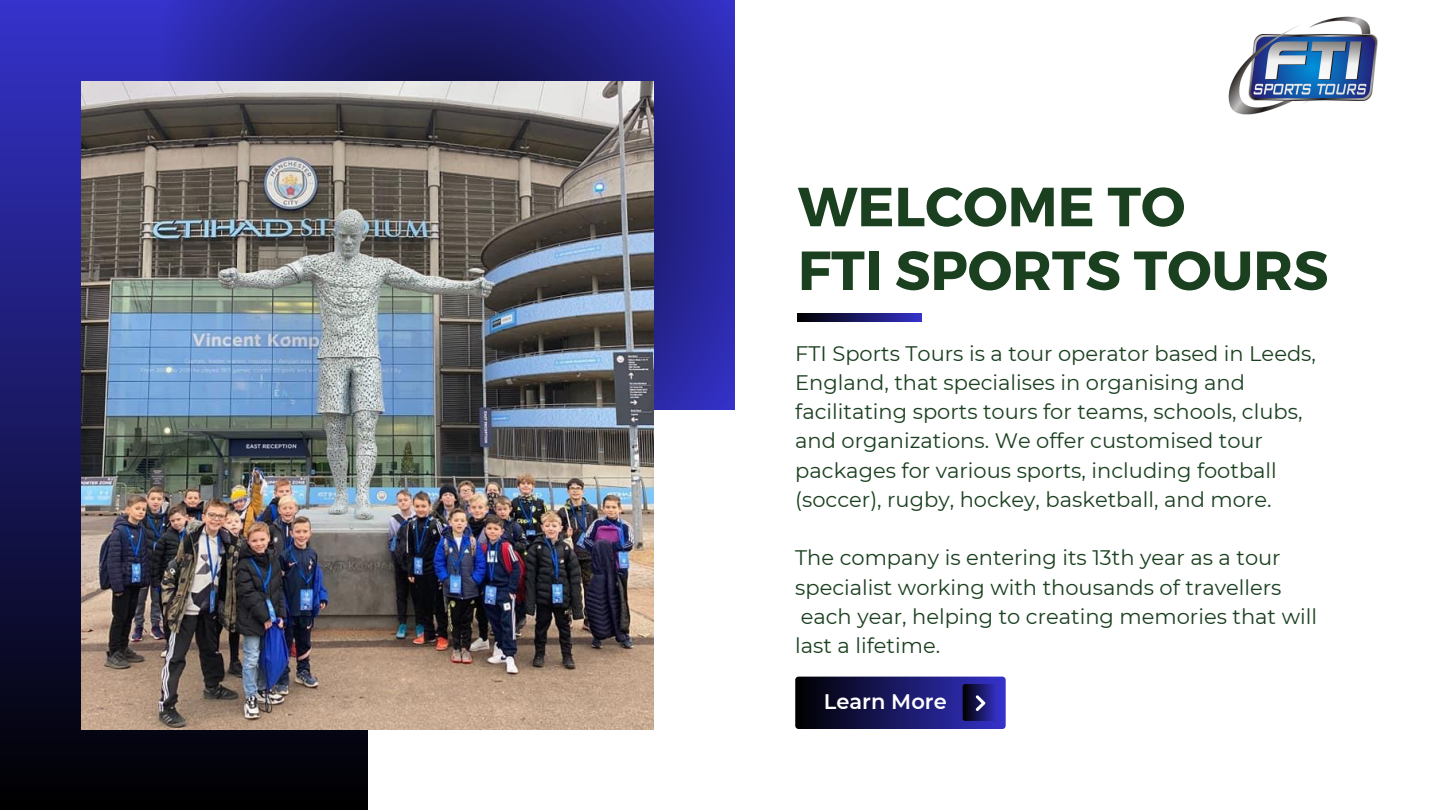
<style>
.page{position:relative;width:1440px;height:810px;background:#fff}
.page>*{position:absolute;margin:0;border:0;box-sizing:border-box;transform-origin:0 0}
.t1{font:700 55px "Montserrat";color:#1b4020}
.t2{font:21px/29.2px "Montserrat";color:#1b4020}
.t3{font:600 21px "Montserrat";color:#fff}
</style>
<div class="page">
<div style="left:0;top:0;width:367px;height:810px;background:linear-gradient(to bottom,#3533cc,#000)"></div>
<svg style="left:162px;top:0;width:572px;height:410px;background:#27268a"></svg>
<img style="left:81px;top:81px;width:572px;height:648px">
<svg style="left:798px;top:314px;width:123px;height:7px"></svg>
<div style="left:795px;top:677px;width:211px;height:52px;background:linear-gradient(to right,#000,#3533cb);border-radius:3px"></div>
<svg style="left:963px;top:684px;width:35px;height:37px"></svg>
<svg style="left:976px;top:695px;width:9px;height:16px"></svg>
<img style="left:1228px;top:16px;width:150px;height:99px">
<p class="t1" style="left:798px;top:171px;width:389px">WELCOME TO</p>
<p class="t1" style="left:798px;top:235px;width:532px">FTI SPORTS TOURS</p>
<p class="t2" style="left:795px;top:338px;width:522px">FTI Sports Tours is a tour operator based in Leeds, England, that specialises in organising and facilitating sports tours for teams, schools, clubs, and organizations. We offer customised tour packages for various sports, including football (soccer), rugby, hockey, basketball, and more.</p>
<p class="t2" style="left:795px;top:543px;width:523px">The company is entering its 13th year as a tour specialist working with thousands of travellers each year, helping to creating memories that will last a lifetime.</p>
<p class="t3" style="left:824px;top:689px;width:124px">Learn More</p>
</div>
